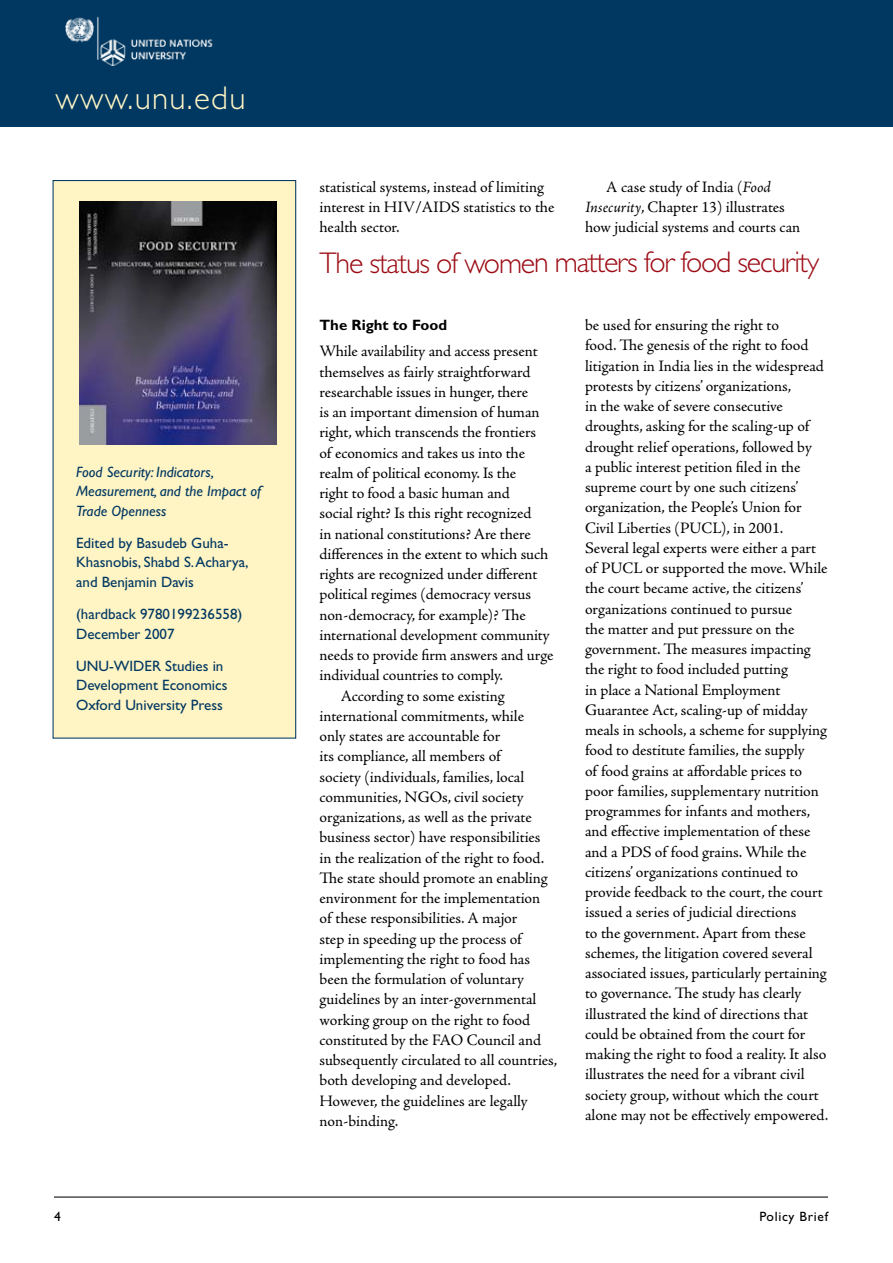
<style>
.page{position:relative;width:893px;height:1263px;background:#fff}
.page>*{position:absolute;margin:0;border:0;box-sizing:border-box;transform-origin:0 0}
.t1{font:300 33px "Gill Sans Std";letter-spacing:.04em;color:#fff4c4}
.t2{font:300 30px "Gill Sans Std";letter-spacing:-.04em;color:#9d0c15}
.t3{font:15.9px/20.2px "Adobe Jenson Pro";color:#000}
.t4{font:15px/19.5px "Gill Sans Std";color:#003862}
.t5{font:italic 15px/19.5px "Gill Sans Std";color:#003862}
.t6{font:700 15px "Gill Sans Std";color:#000}
.t7{font:13.5px "Gill Sans Std";letter-spacing:.05em;color:#000}
.s1{font-style:italic}
</style>
<div class="page">
<hr style="left:54px;top:1196px;width:774px;height:1px;background:#000">
<div style="left:0;top:0;width:893px;height:126px;background:#003862"></div>
<img style="left:65px;top:16px;width:148px;height:50px">
<div style="left:53px;top:181px;width:243px;height:557px;background:#fff4c4"></div>
<div style="left:53px;top:180px;width:243px;height:559px;border:1px solid #003862"></div>
<img style="left:80px;top:202px;width:196px;height:242px">
<h1 class="t1" style="left:55px;top:79px;width:192px">www.unu.edu</h1>
<p class="t5" style="left:76px;top:462px;width:187px">Food Security: Indicators,<br>Measurement, and the Impact of<br>Trade Openness</p>
<p class="t4" style="left:76px;top:533px;width:174px">Edited by Basudeb Guha-<br>Khasnobis, Shabd S.Acharya, and Benjamin Davis</p>
<p class="t4" style="left:76px;top:604px;width:168px">(hardback 97801 99236558)<br>December 2007</p>
<p class="t4" style="left:76px;top:656px;width:153px">UNU-WIDER Studies in<br>Development Economics<br>Oxford University Press</p>
<p class="t3" style="left:319px;top:177px;width:236px">statistical systems, instead of limiting interest in HIV/AIDS statistics to the health sector.</p>
<p class="t3" style="left:585px;top:177px;width:217px;text-indent:21px">A case study of India (<span class="s1">Food<br>Insecurity</span>, Chapter 13) illustrates how judicial systems and courts can</p>
<h2 class="t2" style="left:320px;top:246px;width:501px">The status of women matters for food security</h2>
<p class="t6" style="left:319px;top:316px;width:129px">The Right to Food</p>
<p class="t3" style="left:319px;top:341px;width:220px">While availability and access present</p>
<p class="t3" style="left:319px;top:362px;width:213px">themselves as fairly straightforward</p>
<p class="t3" style="left:319px;top:382px;width:210px">researchable issues in hunger, there</p>
<p class="t3" style="left:319px;top:402px;width:222px">is an important dimension of human</p>
<p class="t3" style="left:319px;top:422px;width:218px">right, which transcends the frontiers</p>
<p class="t3" style="left:319px;top:443px;width:207px">of economics and takes us into the</p>
<p class="t3" style="left:319px;top:463px;width:198px">realm of political economy. Is the</p>
<p class="t3" style="left:319px;top:483px;width:192px">right to food a basic human and</p>
<p class="t3" style="left:319px;top:503px;width:213px">social right? Is this right recognized</p>
<p class="t3" style="left:319px;top:524px;width:213px">in national constitutions? Are there</p>
<p class="t3" style="left:319px;top:544px;width:230px">differences in the extent to which such</p>
<p class="t3" style="left:319px;top:564px;width:219px">rights are recognized under different</p>
<p class="t3" style="left:319px;top:584px;width:213px">political regimes (democracy versus</p>
<p class="t3" style="left:319px;top:605px;width:208px">non-democracy, for example)? The</p>
<p class="t3" style="left:319px;top:625px;width:232px">international development community</p>
<p class="t3" style="left:319px;top:645px;width:235px">needs to provide firm answers and urge</p>
<p class="t3" style="left:319px;top:665px;width:185px">individual countries to comply.</p>
<p class="t3" style="left:341px;top:686px;width:165px">According to some existing</p>
<p class="t3" style="left:319px;top:706px;width:206px">international commitments, while</p>
<p class="t3" style="left:319px;top:726px;width:182px">only states are accountable for</p>
<p class="t3" style="left:319px;top:746px;width:184px">its compliance, all members of</p>
<p class="t3" style="left:319px;top:767px;width:206px">society (individuals, families, local</p>
<p class="t3" style="left:319px;top:787px;width:206px">communities, NGOs, civil society</p>
<p class="t3" style="left:319px;top:807px;width:214px">organizations, as well as the private</p>
<p class="t3" style="left:319px;top:827px;width:223px">business sector) have responsibilities</p>
<p class="t3" style="left:319px;top:848px;width:226px">in the realization of the right to food.</p>
<p class="t3" style="left:319px;top:868px;width:230px">The state should promote an enabling</p>
<p class="t3" style="left:319px;top:888px;width:222px">environment for the implementation</p>
<p class="t3" style="left:319px;top:908px;width:199px">of these responsibilities. A major</p>
<p class="t3" style="left:319px;top:929px;width:206px">step in speeding up the process of</p>
<p class="t3" style="left:319px;top:949px;width:212px">implementing the right to food has</p>
<p class="t3" style="left:319px;top:969px;width:206px">been the formulation of voluntary</p>
<p class="t3" style="left:319px;top:989px;width:218px">guidelines by an inter-governmental</p>
<p class="t3" style="left:319px;top:1010px;width:212px">working group on the right to food</p>
<p class="t3" style="left:319px;top:1030px;width:223px">constituted by the FAO Council and</p>
<p class="t3" style="left:319px;top:1050px;width:239px">subsequently circulated to all countries,</p>
<p class="t3" style="left:319px;top:1070px;width:193px">both developing and developed.</p>
<p class="t3" style="left:319px;top:1091px;width:210px">However, the guidelines are legally</p>
<p class="t3" style="left:319px;top:1111px;width:80px">non-binding.</p>
<p class="t3" style="left:585px;top:315px;width:245px">be used for ensuring the right to<br>food. The genesis of the right to food litigation in India lies in the widespread protests by citizens’ organizations,<br>in the wake of severe consecutive droughts, asking for the scaling-up of drought relief operations, followed by<br>a public interest petition filed in the supreme court by one such citizens’ organization, the People’s Union for Civil Liberties (PUCL), in 2001.<br>Several legal experts were either a part of PUCL or supported the move. While the court became active, the citizens’ organizations continued to pursue<br>the matter and put pressure on the government. The measures impacting the right to food included putting<br>in place a National Employment Guarantee Act, scaling-up of midday meals in schools, a scheme for supplying food to destitute families, the supply<br>of food grains at affordable prices to poor families, supplementary nutrition programmes for infants and mothers, and effective implementation of these and a PDS of food grains. While the citizens’ organizations continued to provide feedback to the court, the court issued a series of judicial directions<br>to the government. Apart from these schemes, the litigation covered several associated issues, particularly pertaining to governance. The study has clearly illustrated the kind of directions that could be obtained from the court for making the right to food a reality. It also illustrates the need for a vibrant civil society group, without which the court alone may not be effectively empowered.</p>
<p class="t7" style="left:759px;top:1209px;width:70px">Policy Brief</p>
</div>
